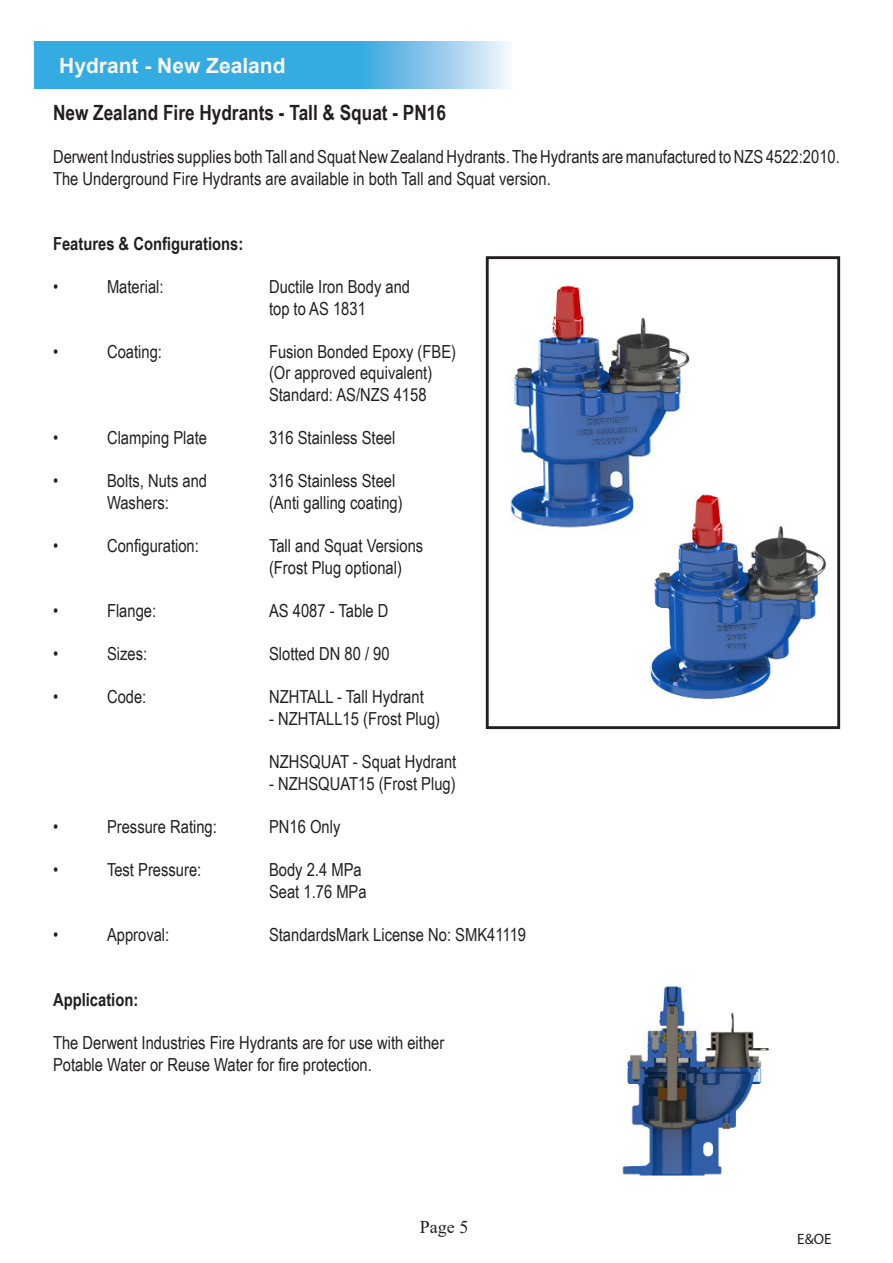
<style>
.page{position:relative;width:893px;height:1263px;background:#fff}
.page>*{position:absolute;margin:0;border:0;box-sizing:border-box;transform-origin:0 0}
.t1{font:700 21px "Arial Narrow";color:#231f20}
.t2{font:700 21px "Arial";color:#f7f7f8}
.t3{font:18px/21.6px "Arial Narrow";color:#231f20}
.t4{font:700 18px "Arial Narrow";color:#231f20}
.t5{font:18px "Times New Roman";color:#231f20}
.t6{font:15px "Myriad Pro";color:#231f20}
</style>
<div class="page">
<div style="left:486px;top:256px;width:354px;height:473px;border:3px solid #231f20"></div>
<img style="left:650px;top:492px;width:177px;height:208px">
<img style="left:622px;top:986px;width:147px;height:190px">
<svg style="left:35px;top:41px;width:474px;height:48px;background:#51b5e4"></svg>
<img style="left:510px;top:285px;width:180px;height:251px">
<p class="t2" style="left:59px;top:51px;width:228px">Hydrant - New Zealand</p>
<p class="t1" style="left:53px;top:97px;width:395px">New Zealand Fire Hydrants - Tall &amp; Squat - PN16</p>
<p class="t3" style="left:53px;top:145px;width:788px">Derwent Industries supplies both Tall and Squat New Zealand Hydrants. The Hydrants are manufactured to NZS 4522:2010.<br>The Underground Fire Hydrants are available in both Tall and Squat version.</p>
<p class="t4" style="left:53px;top:230px;width:192px">Features &amp; Configurations:</p>
<p class="t3" style="left:53px;top:275px;width:7px">•</p>
<p class="t3" style="left:107px;top:275px;width:58px">Material:</p>
<p class="t3" style="left:269px;top:275px;width:143px">Ductile Iron Body and</p>
<p class="t3" style="left:269px;top:297px;width:98px">top to AS 1831</p>
<p class="t3" style="left:53px;top:340px;width:7px">•</p>
<p class="t3" style="left:107px;top:340px;width:56px">Coating:</p>
<p class="t3" style="left:269px;top:340px;width:189px">Fusion Bonded Epoxy (FBE)</p>
<p class="t3" style="left:269px;top:361px;width:165px">(Or approved equivalent)<br>Standard: AS/NZS 4158</p>
<p class="t3" style="left:53px;top:426px;width:7px">•</p>
<p class="t3" style="left:107px;top:426px;width:102px">Clamping Plate</p>
<p class="t3" style="left:269px;top:426px;width:128px">316 Stainless Steel</p>
<p class="t3" style="left:53px;top:469px;width:7px">•</p>
<p class="t3" style="left:107px;top:469px;width:102px">Bolts, Nuts and</p>
<p class="t3" style="left:269px;top:469px;width:128px">316 Stainless Steel</p>
<p class="t3" style="left:107px;top:491px;width:63px">Washers:</p>
<p class="t3" style="left:269px;top:491px;width:135px">(Anti galling coating)</p>
<p class="t3" style="left:53px;top:534px;width:7px">•</p>
<p class="t3" style="left:107px;top:534px;width:93px">Configuration:</p>
<p class="t3" style="left:269px;top:534px;width:156px">Tall and Squat Versions</p>
<p class="t3" style="left:269px;top:556px;width:134px">(Frost Plug optional)</p>
<p class="t3" style="left:53px;top:599px;width:7px">•</p>
<p class="t3" style="left:107px;top:599px;width:51px">Flange:</p>
<p class="t3" style="left:269px;top:599px;width:121px">AS 4087 - Table D</p>
<p class="t3" style="left:53px;top:642px;width:7px">•</p>
<p class="t3" style="left:107px;top:642px;width:42px">Sizes:</p>
<p class="t3" style="left:269px;top:642px;width:122px">Slotted DN 80 / 90</p>
<p class="t3" style="left:53px;top:685px;width:7px">•</p>
<p class="t3" style="left:107px;top:685px;width:41px">Code:</p>
<p class="t3" style="left:269px;top:685px;width:156px">NZHTALL - Tall Hydrant</p>
<p class="t3" style="left:269px;top:707px;width:173px">- NZHTALL15 (Frost Plug)</p>
<p class="t3" style="left:269px;top:750px;width:189px">NZHSQUAT - Squat Hydrant</p>
<p class="t3" style="left:269px;top:772px;width:188px">- NZHSQUAT15 (Frost Plug)</p>
<p class="t3" style="left:53px;top:815px;width:7px">•</p>
<p class="t3" style="left:107px;top:815px;width:111px">Pressure Rating:</p>
<p class="t3" style="left:269px;top:815px;width:73px">PN16 Only</p>
<p class="t3" style="left:53px;top:858px;width:7px">•</p>
<p class="t3" style="left:107px;top:858px;width:96px">Test Pressure:</p>
<p class="t3" style="left:269px;top:858px;width:94px">Body 2.4 MPa</p>
<p class="t3" style="left:269px;top:880px;width:99px">Seat 1.76 MPa</p>
<p class="t3" style="left:53px;top:923px;width:7px">•</p>
<p class="t3" style="left:107px;top:923px;width:64px">Approval:</p>
<p class="t3" style="left:269px;top:923px;width:259px">StandardsMark License No: SMK41119</p>
<p class="t4" style="left:53px;top:986px;width:87px">Application:</p>
<p class="t3" style="left:53px;top:1031px;width:393px">The Derwent Industries Fire Hydrants are for use with either<br>Potable Water or Reuse Water for fire protection.</p>
<p class="t5" style="left:420px;top:1214px;width:50px">Page 5</p>
<p class="t6" style="left:797px;top:1230px;width:36px">E&amp;OE</p>
</div>
